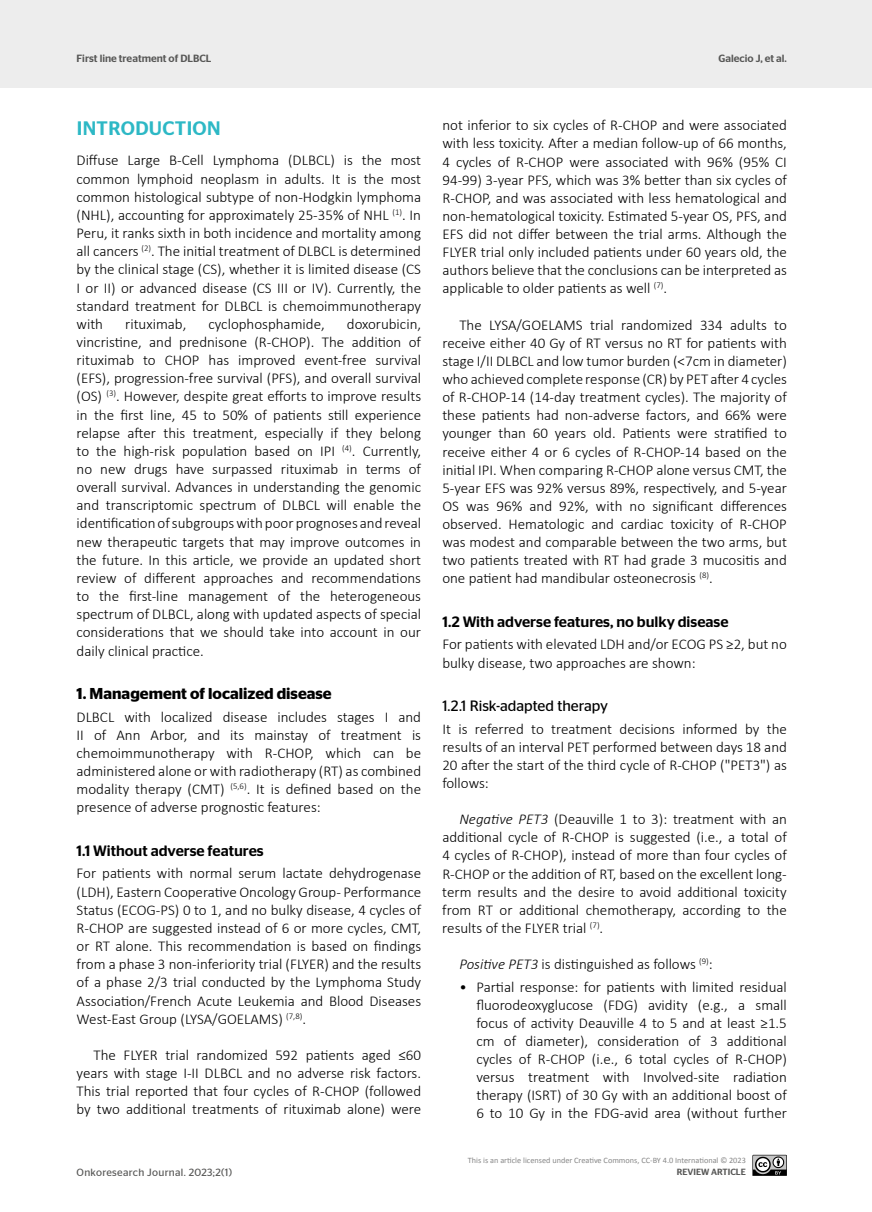
<style>
.page{position:relative;width:872px;height:1212px;background:#fff}
.page>*{position:absolute;margin:0;border:0;box-sizing:border-box;transform-origin:0 0}
.t1{font:500 19.5px "Stag Sans";letter-spacing:.02em;color:#2db8c5}
.t2{font:600 15.75px "Stag Sans";color:#000}
.t3{font:300 15px/18.1px "Calibri";color:#000;text-align:justify}
.t4{font:500 15px "Stag Sans";color:#000}
.t5{font:15px "Stag Sans";color:#000}
.t6{font:500 10.5px "Stag Sans";color:#575756}
.t7{font:10.5px "Stag Sans";letter-spacing:.03em;color:#575756}
.t8{font:500 9px "Stag Sans";color:#575756}
.t9{font:8.25px "Calibri";color:#878787}
.s1{font-style:italic}
</style>
<div class="page">
<div style="left:0;top:0;width:872px;height:88px;background:#ededed"></div>
<svg style="left:752px;top:1155px;width:35px;height:21px"></svg>
<p class="t6" style="left:77px;top:52px;width:136px">First line treatment of DLBCL</p>
<p class="t6" style="left:718px;top:52px;width:70px">Galecio J, et al.</p>
<h1 class="t1" style="left:77px;top:117px;width:145px">INTRODUCTION</h1>
<p class="t3" style="left:77px;top:151px;width:346px">Diffuse Large B-Cell Lymphoma (DLBCL) is the most common lymphoid neoplasm in adults. It is the most common histological subtype of non-Hodgkin lymphoma (NHL), accounting for approximately 25-35% of NHL <sup>(1)</sup>. In Peru, it ranks sixth in both incidence and mortality among all cancers <sup>(2)</sup>. The initial treatment of DLBCL is determined by the clinical stage (CS), whether it is limited disease (CS I or II) or advanced disease (CS III or IV). Currently, the standard treatment for DLBCL is chemoimmunotherapy with</p>
<p class="t3" style="left:77px;top:315px;width:346px;text-indent:270px">doxorubicin, vincristine, and prednisone (R-CHOP). The addition of rituximab to CHOP has improved event-free survival (EFS), progression-free survival (PFS), and overall survival (OS) <sup>(3)</sup>. However, despite great efforts to improve results in the first line, 45 to 50% of patients still experience relapse after this treatment, especially if they belong to the high-risk population based on IPI <sup>(4)</sup>. Currently, no new drugs have surpassed rituximab in terms of overall survival. Advances in understanding the genomic and transcriptomic spectrum of DLBCL will enable the identification ofsubgroupswith poor prognoses and reveal new therapeutic targets that may improve outcomes in the future. In this article, we provide an updated short review of different approaches and recommendations to the first-line management of the heterogeneous spectrum of DLBCL, along with updated aspects of special considerations that we should take into account in our daily clinical practice.</p>
<p class="t2" style="left:77px;top:685px;width:256px">1. Management of localized disease</p>
<p class="t3" style="left:77px;top:707px;width:346px">DLBCL with localized disease includes stages I and II of Ann Arbor, and its mainstay of treatment is chemoimmunotherapy with R-CHOP, which can be administered alone or with radiotherapy (RT) as combined modality therapy (CMT) <sup>(5,6)</sup>. It is defined based on the presence of adverse prognostic features:</p>
<p class="t4" style="left:77px;top:842px;width:189px">1.1 Without adverse features</p>
<p class="t3" style="left:77px;top:864px;width:346px">For patients with normal serum lactate dehydrogenase (LDH), Eastern Cooperative Oncology Group- Performance Status (ECOG-PS) 0 to 1, and no bulky disease, 4 cycles of R-CHOP are suggested instead of 6 or more cycles, CMT, or RT alone. This recommendation is based on findings from a phase 3 non-inferiority trial (FLYER) and the results of a phase 2/3 trial conducted by the Lymphoma Study Association/French Acute Leukemia and Blood Diseases West-East Group (LYSA/GOELAMS) <sup>(7,8)</sup>.</p>
<p class="t3" style="left:77px;top:1046px;width:346px;text-indent:17px">The FLYER trial randomized 592 patients aged ≤60 years with stage I-II DLBCL and no adverse risk factors.<br>This trial reported that four cycles of R-CHOP (followed by two additional treatments of rituximab alone) were</p>
<p class="t3" style="left:125px;top:315px;width:63px">rituximab,</p>
<p class="t3" style="left:208px;top:315px;width:118px">cyclophosphamide,</p>
<p class="t3" style="left:442px;top:116px;width:346px">not inferior to six cycles of R-CHOP and were associated with less toxicity. After a median follow-up of 66 months, 4 cycles of R-CHOP were associated with 96% (95% CI 94-99) 3-year PFS, which was 3% better than six cycles of R-CHOP, and was associated with less hematological and non-hematological toxicity. Estimated 5-year OS, PFS, and EFS did not differ between the trial arms. Although the FLYER trial only included patients under 60 years old, the authors believe that the conclusions can be interpreted as applicable to older patients as well <sup>(7)</sup>.</p>
<p class="t3" style="left:442px;top:315px;width:346px;text-indent:17px">The LYSA/GOELAMS trial randomized 334 adults to receive either 40 Gy of RT versus no RT for patients with stage I/II DLBCL and low tumor burden (&lt;7cm in diameter) who achieved complete response (CR) by PET after 4 cycles of R-CHOP-14 (14-day treatment cycles). The majority of these patients had non-adverse factors, and 66% were younger than 60 years old. Patients were stratified to receive either 4 or 6 cycles of R-CHOP-14 based on the initial IPI. When comparing R-CHOP alone versus CMT, the 5-year EFS was 92% versus 89%, respectively, and 5-year OS was 96% and 92%, with no significant differences observed. Hematologic and cardiac toxicity of R-CHOP was modest and comparable between the two arms, but two patients treated with RT had grade 3 mucositis and one patient had mandibular osteonecrosis <sup>(8)</sup>.</p>
<p class="t4" style="left:442px;top:613px;width:288px">1.2 With adverse features, no bulky disease</p>
<p class="t3" style="left:442px;top:635px;width:346px">For patients with elevated LDH and/or ECOG PS ≥2, but no bulky disease, two approaches are shown:</p>
<p class="t5" style="left:442px;top:697px;width:167px">1.2.1 Risk-adapted therapy</p>
<p class="t3" style="left:442px;top:719px;width:346px">It is referred to treatment decisions informed by the results of an interval PET performed between days 18 and 20 after the start of the third cycle of R-CHOP ("PET3") as follows:</p>
<p class="t3" style="left:442px;top:810px;width:346px;text-indent:17px"><span class="s1">Negative PET3</span> (Deauville 1 to 3): treatment with an additional cycle of R-CHOP is suggested (i.e., a total of 4 cycles of R-CHOP), instead of more than four cycles of R-CHOP or the addition of RT, based on the excellent long&shy;term results and the desire to avoid additional toxicity from RT or additional chemotherapy, according to the results of the FLYER trial <sup>(7)</sup>.</p>
<p class="t3" style="left:459px;top:955px;width:255px"><span class="s1">Positive PET3</span> is distinguished as follows <sup>(9)</sup>:</p>
<p class="t3" style="left:476px;top:977px;width:312px;text-indent:-17px">• Partial response: for patients with limited residual fluorodeoxyglucose (FDG) avidity (e.g., a small focus of activity Deauville 4 to 5 and at least ≥1.5 cm of diameter), consideration of 3 additional cycles of R-CHOP (i.e., 6 total cycles of R-CHOP) versus treatment with Involved-site radiation therapy (ISRT) of 30 Gy with an additional boost of 6 to 10 Gy in the FDG-avid area (without further</p>
<p class="t9" style="left:468px;top:1155px;width:279px">This is an article licensed under Creative Commons, CC-BY 4.0 International © 2023</p>
<p class="t7" style="left:77px;top:1166px;width:157px">Onkoresearch Journal. 2023;2(1)</p>
<p class="t8" style="left:676px;top:1167px;width:71px">REVIEW ARTICLE</p>
</div>
